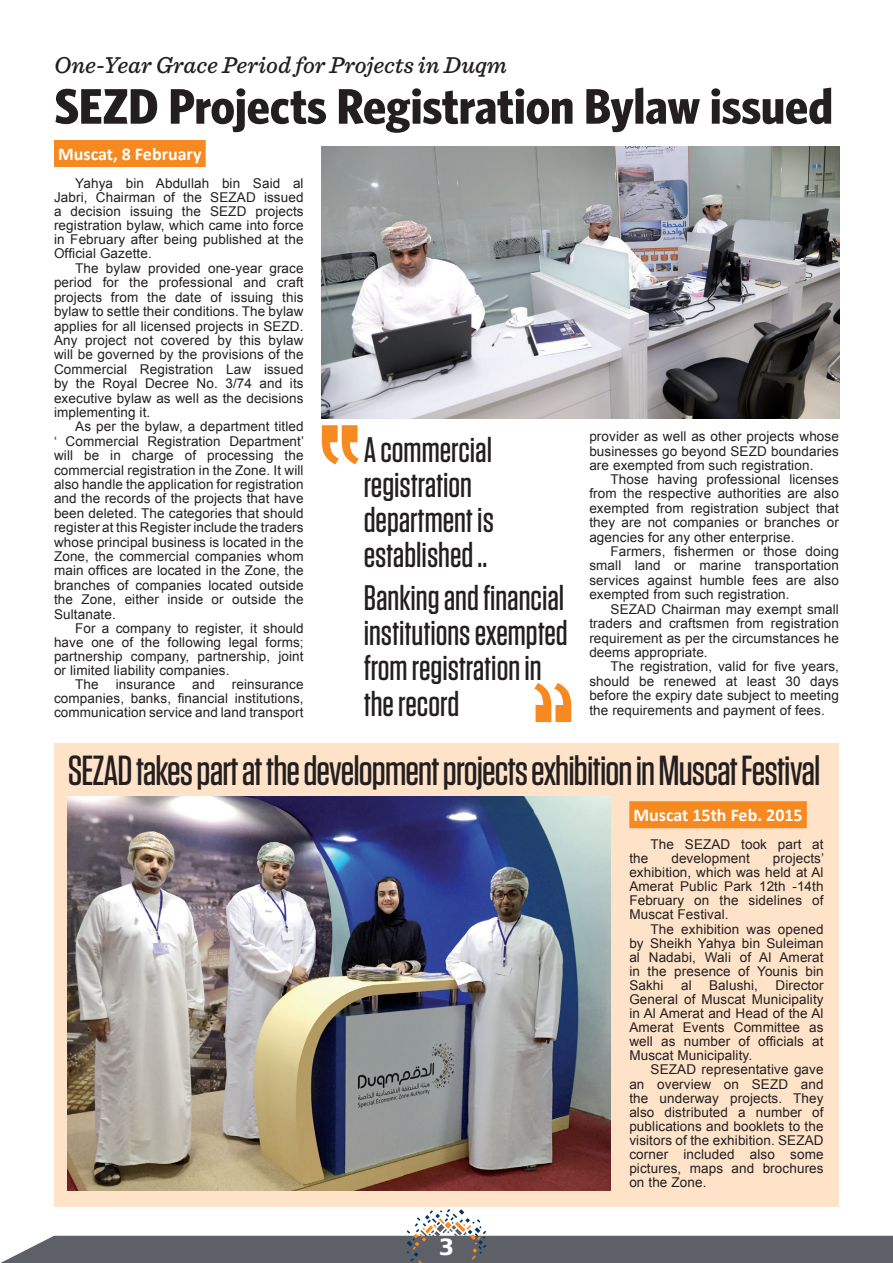
<style>
.page{position:relative;width:893px;height:1263px;background:#fff}
.page>*{position:absolute;margin:0;border:0;box-sizing:border-box;transform-origin:0 0}
.t1{font:700 50.1px "Whitney Condensed";color:#231f20;scale:1.08 1}
.t2{font:500 42px "Tungsten";letter-spacing:-.02em;color:#231f20}
.t3{font:500 35.4px/35.2px "Tungsten";color:#231f20}
.t4{font:italic 500 24px "Sentinel";color:#231f20}
.t5{font:700 22.2px "ae Al Mothnna";color:#fff}
.t6{font:700 18px "Calibri";color:#fff}
.t7{font:13.5px/14.4px "Arial";letter-spacing:.01em;color:#231f20;text-align:justify}
</style>
<div class="page">
<svg style="left:0;top:1209px;width:893px;height:54px"></svg>
<div style="left:54px;top:140px;width:152px;height:27px;background:#f6891f"></div>
<svg style="left:322px;top:425px;width:37px;height:39px"></svg>
<div style="left:54px;top:743px;width:785px;height:463px;background:#fee3c9"></div>
<div style="left:629px;top:801px;width:178px;height:27px;background:#f6891f"></div>
<img style="left:322px;top:146px;width:517px;height:273px">
<img style="left:68px;top:797px;width:543px;height:394px">
<svg style="left:534px;top:683px;width:37px;height:39px"></svg>
<h3 class="t4" style="left:54px;top:47px;width:454px">One-Year Grace Period for Projects in Duqm</h3>
<h1 class="t1" style="left:54px;top:74px;width:722px">SEZD Projects Registration Bylaw issued</h1>
<h3 class="t6" style="left:58px;top:142px;width:145px">Muscat, 8 February</h3>
<p class="t7" style="left:54px;top:176px;width:251px;text-indent:21px">Yahya bin Abdullah bin Said al Jabri, Chairman of the SEZAD issued a decision issuing the SEZD projects registration bylaw, which came into force in February after being published at the Official Gazette.</p>
<p class="t7" style="left:54px;top:261px;width:251px;text-indent:21px">The bylaw provided one-year grace period for the professional and craft projects from the date of issuing this bylaw to settle their conditions. The bylaw applies for all licensed projects in SEZD.<br>Any project not covered by this bylaw will be governed by the provisions of the Commercial Registration Law issued by the Royal Decree No. 3/74 and its executive bylaw as well as the decisions implementing it.</p>
<p class="t7" style="left:54px;top:420px;width:252px;text-indent:21px">As per the bylaw, a department titled ‘ Commercial Registration Department’ will be in charge of processing the commercial registration in the Zone. It will also handle the application for registration and the records of the projects that have been deleted. The categories that should register at this Register include the traders whose principal business is located in the Zone, the commercial companies whom main offices are located in the Zone, the branches of companies located outside the Zone, either inside or outside the Sultanate.</p>
<p class="t7" style="left:75px;top:621px;width:230px">For a company to register, it should</p>
<p class="t7" style="left:54px;top:635px;width:251px">have one of the following legal forms;</p>
<p class="t7" style="left:54px;top:649px;width:251px">partnership company, partnership, joint</p>
<p class="t7" style="left:54px;top:663px;width:177px">or limited liability companies.</p>
<p class="t7" style="left:75px;top:677px;width:25px">The</p>
<p class="t7" style="left:116px;top:677px;width:61px">insurance</p>
<p class="t7" style="left:192px;top:677px;width:24px">and</p>
<p class="t7" style="left:54px;top:677px;width:251px;text-indent:178px">reinsurance companies, banks, financial institutions, communication service and land transport</p>
<h3 class="t3" style="left:364px;top:432px;width:132px">A commercial registration department is established ..</h3>
<h3 class="t3" style="left:364px;top:580px;width:206px">Banking and financial institutions exempted from registration in the record</h3>
<p class="t7" style="left:589px;top:430px;width:251px">provider as well as other projects whose businesses go beyond SEZD boundaries are exempted from such registration.</p>
<p class="t7" style="left:589px;top:472px;width:251px;text-indent:21px">Those having professional licenses from the respective authorities are also exempted from registration subject that they are not companies or branches or agencies for any other enterprise.</p>
<p class="t7" style="left:589px;top:544px;width:251px;text-indent:21px">Farmers, fishermen or those doing small land or marine transportation services against humble fees are also exempted from such registration.</p>
<p class="t7" style="left:589px;top:602px;width:251px;text-indent:21px">SEZAD Chairman may exempt small traders and craftsmen from registration requirement as per the circumstances he deems appropriate.</p>
<p class="t7" style="left:589px;top:659px;width:251px;text-indent:21px">The registration, valid for five years, should be renewed at least 30 days before the expiry date subject to meeting the requirements and payment of fees.</p>
<h2 class="t2" style="left:68px;top:749px;width:754px">SEZAD takes part at the development projects exhibition in Muscat Festival</h2>
<h3 class="t6" style="left:633px;top:803px;width:171px">Muscat 15th Feb. 2015</h3>
<p class="t7" style="left:651px;top:837px;width:175px">The SEZAD took part at</p>
<p class="t7" style="left:629px;top:851px;width:21px">the</p>
<p class="t7" style="left:671px;top:851px;width:80px">development</p>
<p class="t7" style="left:629px;top:851px;width:196px;text-indent:144px">projects’ exhibition, which was held at Al Amerat Public Park 12th -14th February on the sidelines of Muscat Festival.</p>
<p class="t7" style="left:629px;top:922px;width:196px;text-indent:21px">The exhibition was opened by Sheikh Yahya bin Suleiman al Nadabi, Wali of Al Amerat in the presence of Younis bin Sakhi</p>
<p class="t7" style="left:629px;top:978px;width:196px;text-indent:146px">Director General of Muscat Municipality in Al Amerat and Head of the Al Amerat Events Committee as well as number of officials at Muscat Municipality.</p>
<p class="t7" style="left:629px;top:1063px;width:196px;text-indent:21px">SEZAD representative gave an overview on SEZD and the underway projects. They also distributed a number of publications and booklets to the visitors of the exhibition. SEZAD corner included also some pictures, maps and brochures on the Zone.</p>
<p class="t7" style="left:681px;top:978px;width:12px">al</p>
<p class="t7" style="left:709px;top:978px;width:50px">Balushi,</p>
<h3 class="t5" style="left:439px;top:1232px;width:17px">3</h3>
</div>
